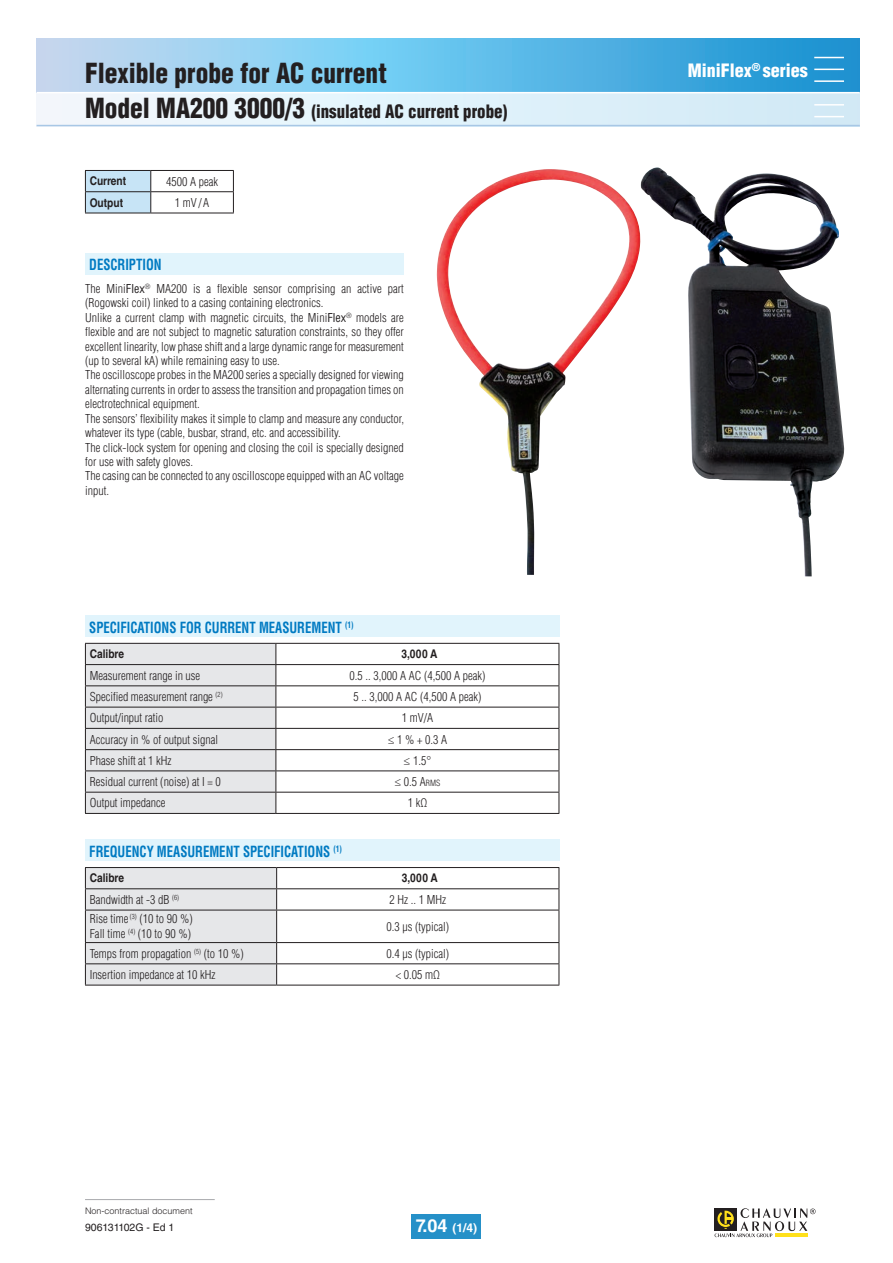
<style>
.page{position:relative;width:893px;height:1263px;background:#fff}
.page>*{position:absolute;margin:0;border:0;box-sizing:border-box;transform-origin:0 0}
.t1{font:900 condensed 27px "Helvetica LT Std";color:#231f20;scale:.94 1}
.t2{font:900 condensed 18px "Helvetica LT Std";color:#231f20;scale:.94 1}
.t3{font:900 condensed 18px "Helvetica LT Std";color:#fff}
.t4{font:700 condensed 15px "Helvetica LT Std";color:#007ac2;scale:.85 1}
.t5{font:300 condensed 12px/14.4px "Helvetica LT Std";color:#231f20}
.t6{font:700 12px "Helvetica LT Std";color:#231f20;scale:.85 1}
.t7{font:700 12px "Helvetica LT Std";color:#fff}
.t8{font:10.5px "Helvetica LT Std";color:#231f20}
.t9{font:300 9px "Helvetica LT Std";color:#231f20}
.s1{font-size:27px}
.s2{font-weight:400}
.s3{font-stretch:normal}
.s4{font-size:8.4px}
.s5{font-style:inherit}
.s6{font-size:18px}
</style>
<div class="page">
<div style="left:714px;top:1208px;width:23px;height:23px;background:#231f20"></div>
<svg style="left:715px;top:1208px;width:101px;height:29px"></svg>
<div style="left:36px;top:38px;width:824px;height:88px;background:linear-gradient(to right,#c4e4fa,#1698d7)"></div>
<div style="left:36px;top:93px;width:824px;height:33px;background:linear-gradient(to right,#f3f9fd,#d0eaf7)"></div>
<hr style="left:37px;top:92px;width:823px;height:1px;background:#fff">
<hr style="left:37px;top:125px;width:823px;height:1px;background:#a8c7e5">
<hr style="left:814px;top:69px;width:30px;height:1px;background:#fff">
<hr style="left:814px;top:104px;width:30px;height:2px;background:#fff">
<hr style="left:814px;top:57px;width:30px;height:1px;background:#fff">
<hr style="left:814px;top:80px;width:30px;height:2px;background:#fff">
<hr style="left:814px;top:116px;width:30px;height:1px;background:#fff">
<hr style="left:85px;top:1199px;width:130px;height:1px;background:#a8a9ad">
<div style="left:412px;top:1215px;width:69px;height:24px;background:#2590c8"></div>
<div style="left:85px;top:253px;width:319px;height:21px;background:#e1f4fc"></div>
<hr style="left:151px;top:170px;width:83px;height:1px;background:#231f20">
<hr style="left:151px;top:191px;width:83px;height:1px;background:#231f20">
<svg style="left:85px;top:170px;width:66px;height:43px;background:#b9d4e4"></svg>
<svg style="left:233px;top:171px;width:1px;height:42px"></svg>
<hr style="left:85px;top:213px;width:66px;height:1px;background:#231f20">
<hr style="left:151px;top:213px;width:83px;height:1px;background:#231f20">
<img style="left:436px;top:167px;width:408px;height:409px">
<div style="left:85px;top:615px;width:475px;height:22px;background:#e1f4fc"></div>
<div style="left:85px;top:839px;width:475px;height:22px;background:#e1f4fc"></div>
<svg style="left:277px;top:644px;width:282px;height:169px"></svg>
<hr style="left:276px;top:643px;width:283px;height:1px;background:#231f20">
<hr style="left:276px;top:664px;width:283px;height:1px;background:#231f20">
<hr style="left:276px;top:685px;width:283px;height:1px;background:#231f20">
<hr style="left:276px;top:707px;width:283px;height:1px;background:#231f20">
<hr style="left:276px;top:728px;width:283px;height:1px;background:#231f20">
<hr style="left:276px;top:749px;width:283px;height:1px;background:#231f20">
<hr style="left:276px;top:770px;width:283px;height:1px;background:#231f20">
<hr style="left:276px;top:792px;width:283px;height:1px;background:#231f20">
<svg style="left:85px;top:643px;width:192px;height:170px;background:#d5d6d8"></svg>
<svg style="left:559px;top:644px;width:1px;height:169px"></svg>
<hr style="left:85px;top:813px;width:191px;height:1px;background:#231f20">
<hr style="left:276px;top:813px;width:283px;height:1px;background:#231f20">
<svg style="left:85px;top:867px;width:475px;height:118px"></svg>
<hr style="left:85px;top:985px;width:192px;height:1px;background:#231f20">
<hr style="left:277px;top:985px;width:282px;height:1px;background:#231f20">
<h1 class="t1" style="left:85px;top:56px;width:462px">Pinces ampèremetriques pour courant AC</h1>
<h2 class="t3" style="left:741px;top:59px;width:68px">Seri MN</h2>
<h1 class="t1" style="left:85px;top:56px;width:322px">Flexible probe for AC current</h1>
<h2 class="t2" style="left:85px;top:100px;width:451px"><span class="s1">Model MA200 3000/3</span> (insulated AC current probe)</h2>
<h2 class="t3" style="left:688px;top:59px;width:122px">MiniFlex<sup>®</sup> series</h2>
<p class="t6" style="left:90px;top:174px;width:44px">Current</p>
<p class="t5" style="left:166px;top:174px;width:53px">4500 A peak</p>
<p class="t6" style="left:90px;top:195px;width:41px">Output</p>
<p class="t5" style="left:175px;top:195px;width:36px">1 mV/A</p>
<p class="t4" style="left:89px;top:255px;width:87px">DESCRIPTION</p>
<p class="t5" style="left:85px;top:281px;width:320px">The Mini<span class="s2">Flex</span><sup>®</sup> MA200 is a flexible sensor comprising an active part (Rogowski coil) linked to a casing containing electronics.<br>Unlike a current clamp with magnetic circuits, the Mini<span class="s2">Flex</span><sup>®</sup> models are flexible and are not subject to magnetic saturation constraints, so they offer excellent linearity, low phase shift and a large dynamic range for measurement (up to several kA) while remaining easy to use.<br>The oscilloscope probes in the MA200 series a specially designed for viewing alternating currents in order to assess the transition and propagation times on electrotechnical equipment.<br>The sensors’ flexibility makes it simple to clamp and measure any conductor, whatever its type (cable, busbar, strand, etc. and accessibility.<br>The click-lock system for opening and closing the coil is specially designed for use with safety gloves.<br>The casing can be connected to any oscilloscope equipped with an AC voltage input.</p>
<p class="t4" style="left:89px;top:618px;width:313px">SPECIFICATIONS FOR CURRENT MEASUREMENT <sup>(1)</sup></p>
<p class="t6" style="left:90px;top:647px;width:42px">Calibre</p>
<p class="t6" style="left:401px;top:647px;width:44px">3,000 A</p>
<p class="t5" style="left:90px;top:668px;width:112px">Measurement range in use</p>
<p class="t5" style="left:349px;top:668px;width:137px">0.5 .. 3,000 A AC (4,500 A peak)</p>
<p class="t5" style="left:90px;top:689px;width:134px">Specified measurement range <sup>(2)</sup></p>
<p class="t5" style="left:353px;top:689px;width:129px">5 .. 3,000 A AC (4,500 A peak)</p>
<p class="t5" style="left:90px;top:711px;width:75px">Output/input ratio</p>
<p class="t5" style="left:402px;top:711px;width:33px">1 mV/A</p>
<p class="t5" style="left:90px;top:732px;width:130px">Accuracy in % of output signal</p>
<p class="t5" style="left:388px;top:732px;width:61px"><span class="s3">≤</span> 1 % + 0.3 A</p>
<p class="t5" style="left:90px;top:753px;width:83px">Phase shift at 1 kHz</p>
<p class="t5" style="left:404px;top:753px;width:29px"><span class="s3">≤</span> 1.5°</p>
<p class="t5" style="left:90px;top:774px;width:133px">Residual current (noise) at I = 0</p>
<p class="t5" style="left:394px;top:774px;width:47px"><span class="s3">≤</span> 0.5 A<span class="s4">RMS</span></p>
<p class="t5" style="left:90px;top:796px;width:77px">Output impedance</p>
<p class="t5" style="left:408px;top:796px;width:21px">1 kΩ</p>
<p class="t4" style="left:89px;top:842px;width:299px">FREQUENCY MEASUREMENT SPECIFICATIONS <sup>(1)</sup></p>
<p class="t6" style="left:90px;top:871px;width:42px">Calibre</p>
<p class="t6" style="left:402px;top:871px;width:44px">3,000 A</p>
<p class="t5" style="left:90px;top:892px;width:91px">Bandwidth at -3 dB <sup>(6)</sup></p>
<p class="t5" style="left:389px;top:892px;width:58px">2 Hz <span class="s5">..</span> 1 MHz</p>
<p class="t5" style="left:90px;top:911px;width:105px;line-height:15px">Rise time <sup>(3)</sup> (10 to 90 %)<br>Fall time <sup>(4)</sup> (10 to 90 %)</p>
<p class="t5" style="left:386px;top:919px;width:64px">0.3 µs (typical)</p>
<p class="t5" style="left:90px;top:946px;width:156px">Temps from propagation <sup>(5)</sup> (to 10 %)</p>
<p class="t5" style="left:386px;top:946px;width:64px">0.4 µs (typical)</p>
<p class="t5" style="left:90px;top:967px;width:127px">Insertion impedance at 10 kHz</p>
<p class="t5" style="left:396px;top:967px;width:46px">&lt; 0.05 mΩ</p>
<p class="t9" style="left:85px;top:1205px;width:109px">Non-contractual document</p>
<p class="t8" style="left:85px;top:1221px;width:91px">906131102G - Ed 1</p>
<p class="t7" style="left:416px;top:1220px;width:63px"><span class="s6">7.04</span> (1/4)</p>
</div>
